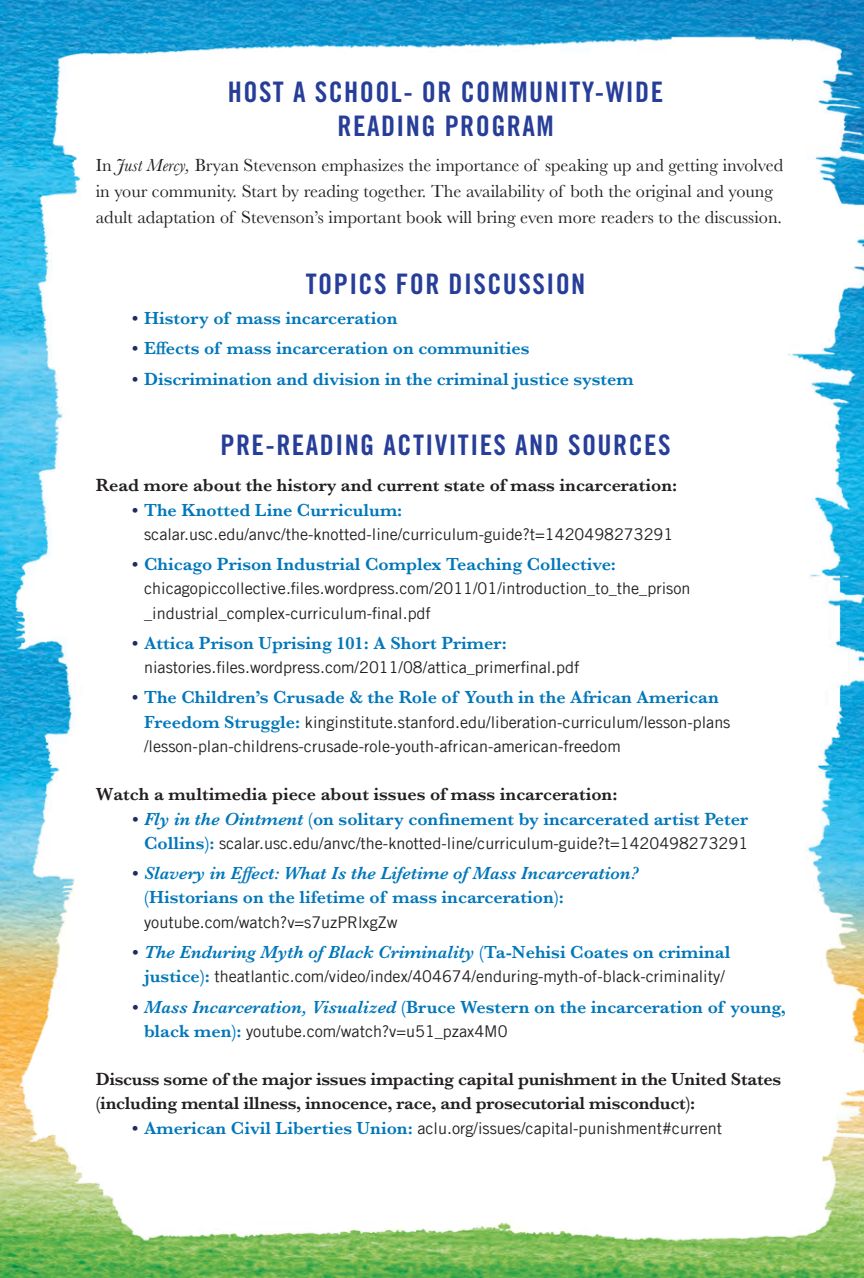
<style>
.page{position:relative;width:864px;height:1278px;background:#fff}
.page>*{position:absolute;margin:0;border:0;box-sizing:border-box;transform-origin:0 0}
.t1{font:28.2px/34px "Trade Gothic LT Std Bd Cn 20";letter-spacing:.05em;color:#273e99;text-align:center}
.t2{font:600 18.2px "Baskerville";color:#0077ba}
.t3{font:600 18.2px/24.2px "Baskerville";letter-spacing:-.015em;color:#231f20}
.t4{font:18.2px/26.2px "Baskerville";color:#231f20}
.t5{font:italic 600 18.2px/24.2px "Baskerville";color:#0077ba}
.t6{font:16.2px/24.2px "Trade Gothic LT";color:#231f20}
.s1{font-style:italic}
.s2{font-style:italic;font-size:18px}
.s3{color:#232962}
.s4{font-family:"Baskerville";font-weight:600;font-size:18.2px;color:#0077ba}
.s5{font-style:italic;color:#232962}
.s6{font-style:normal}
.s7{font-family:"Baskerville";font-weight:600;font-size:18.2px;color:#232962}
</style>
<div class="page">
<img style="left:1px;top:9px;width:863px;height:1269px">
<div style="left:0;top:153px;width:6px;height:491px;background:#231f20;opacity:.75"></div>
<img style="left:0;top:86px;width:1px;height:571px">
<h1 class="t1" style="left:228px;top:74px;width:437px">HOST A SCHOOL- OR COMMUNITY-WIDE<br>READING PROGRAM</h1>
<p class="t4" style="left:96px;top:152px;width:689px">In <span class="s1">Just Mercy</span><span class="s2">,</span> Bryan Stevenson emphasizes the importance of speaking up and getting involved in your community. Start by reading together. The availability of both the original and young adult adaptation of Stevenson’s important book will bring even more readers to the discussion.</p>
<h1 class="t1" style="left:306px;top:267px;width:281px">TOPICS FOR DISCUSSION</h1>
<p class="t2" style="left:132px;top:305px;width:267px"><span class="s3">•</span> History of mass incarceration</p>
<p class="t2" style="left:132px;top:336px;width:399px"><span class="s3">•</span> Effects of mass incarceration on communities</p>
<p class="t2" style="left:132px;top:366px;width:503px"><span class="s3">•</span> Discrimination and division in the criminal justice system</p>
<h1 class="t1" style="left:220px;top:428px;width:452px">PRE-READING ACTIVITIES AND SOURCES</h1>
<p class="t3" style="left:96px;top:473px;width:583px">Read more about the history and current state of mass incarceration:</p>
<p class="t2" style="left:132px;top:497px;width:272px"><span class="s3">•</span> The Knotted Line Curriculum:</p>
<p class="t6" style="left:144px;top:522px;width:531px">scalar.usc.edu/anvc/the-knotted-line/curriculum-guide?t=1420498273291</p>
<p class="t2" style="left:132px;top:551px;width:486px"><span class="s3">•</span> Chicago Prison Industrial Complex Teaching Collective:</p>
<p class="t6" style="left:144px;top:576px;width:548px">chicagopiccollective.files.wordpress.com/2011/01/introduction_to_the_prison _industrial_complex-curriculum-final.pdf</p>
<p class="t2" style="left:132px;top:630px;width:376px"><span class="s3">•</span> Attica Prison Uprising 101: A Short Primer:</p>
<p class="t6" style="left:144px;top:655px;width:437px">niastories.files.wordpress.com/2011/08/attica_primerfinal.pdf</p>
<p class="t2" style="left:132px;top:685px;width:588px"><span class="s3">•</span> The Children’s Crusade &amp; the Role of Youth in the African American</p>
<p class="t6" style="left:144px;top:710px;width:588px"><span class="s4">Freedom Struggle:</span> kinginstitute.stanford.edu/liberation-curriculum/lesson-plans /lesson-plan-childrens-crusade-role-youth-african-american-freedom</p>
<p class="t3" style="left:96px;top:782px;width:523px">Watch a multimedia piece about issues of mass incarceration:</p>
<p class="t2" style="left:132px;top:806px;width:618px"><span class="s5">•</span> <span class="s1">Fly in the Ointment</span> (on solitary confinement by incarcerated artist Peter</p>
<p class="t6" style="left:144px;top:831px;width:606px"><span class="s4">Collins):</span> scalar.usc.edu/anvc/the-knotted-line/curriculum-guide?t=1420498273291</p>
<p class="t5" style="left:144px;top:861px;width:497px;text-indent:-12px"><span class="s3">•</span> Slavery in Effect: What Is the Lifetime of Mass Incarceration? <span class="s6">(Historians on the lifetime of mass incarceration):</span></p>
<p class="t6" style="left:144px;top:910px;width:255px">youtube.com/watch?v=s7uzPRlxgZw</p>
<p class="t5" style="left:132px;top:940px;width:600px"><span class="s3">•</span> The Enduring Myth of Black Criminality <span class="s6">(Ta-Nehisi Coates on criminal</span></p>
<p class="t6" style="left:144px;top:964px;width:582px"><span class="s4">justice):</span> theatlantic.com/video/index/404674/enduring-myth-of-black-criminality/</p>
<p class="t2" style="left:132px;top:994px;width:656px"><span class="s5">•</span> <span class="s1">Mass Incarceration, Visualized</span> (Bruce Western on the incarceration of young,</p>
<p class="t6" style="left:144px;top:1019px;width:365px"><span class="s4">black men):</span> youtube.com/watch?v=u51_pzax4M0</p>
<p class="t3" style="left:96px;top:1067px;width:687px">Discuss some of the major issues impacting capital punishment in the United States (including mental illness, innocence, race, and prosecutorial misconduct):</p>
<p class="t6" style="left:132px;top:1116px;width:592px"><span class="s7">•</span> <span class="s4">American Civil Liberties Union:</span> aclu.org/issues/capital-punishment#current</p>
</div>
